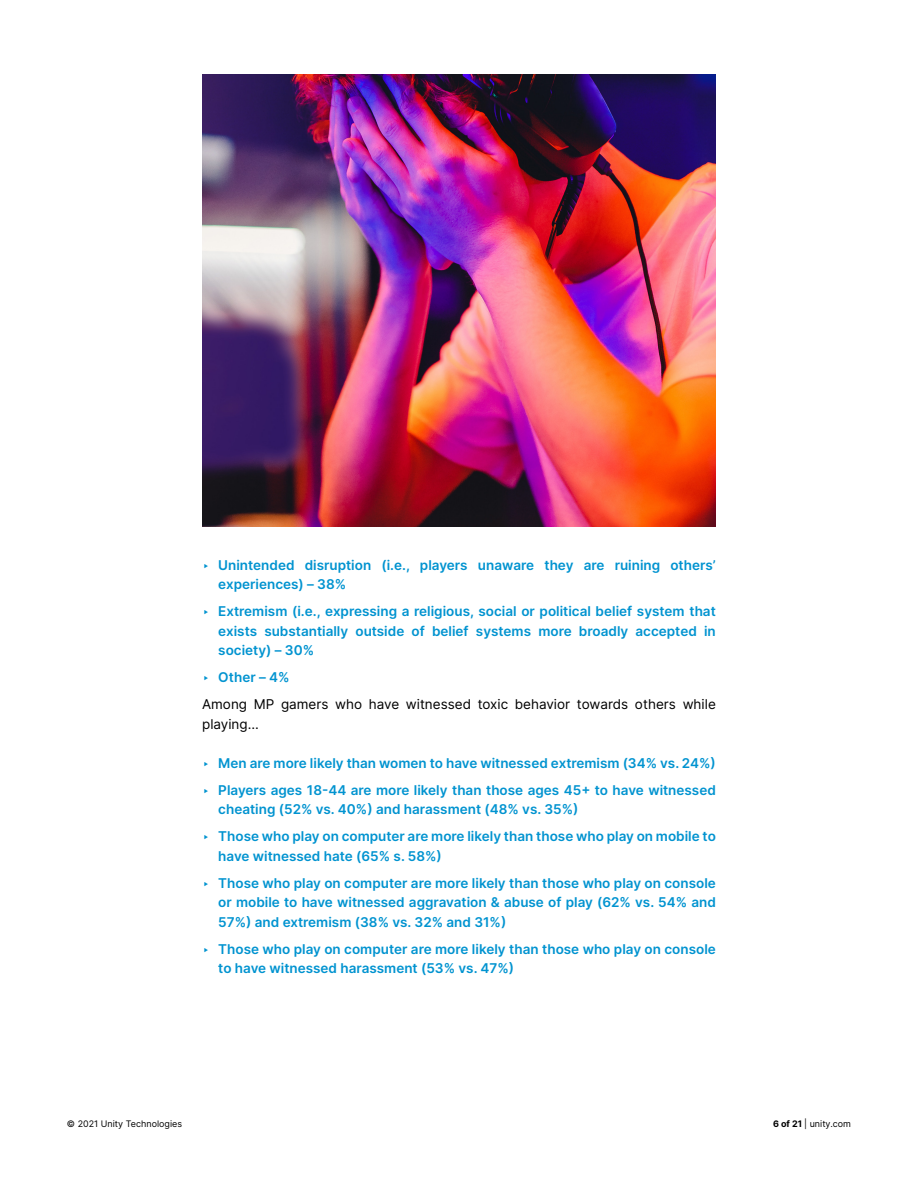
<style>
.page{position:relative;width:918px;height:1188px;background:#fff}
.page>*{position:absolute;margin:0;border:0;box-sizing:border-box;transform-origin:0 0}
.t1{font:600 13.5px/19.5px "Inter";color:#0093d0}
.Body{font:13.5px/19.5px "Inter";color:#000}
.t2{font:9px "Inter";color:#000}
.s1{font-weight:400}
.s2{font-weight:700}
</style>
<div class="page">
<img style="left:202px;top:74px;width:514px;height:452px">
<p class="t1" style="left:218px;top:555px;width:499px;text-indent:-16px"><span class="s1">‣</span> Unintended disruption (i.e., players unaware they are ruining others’ experiences) – 38%</p>
<p class="t1" style="left:218px;top:601px;width:499px;text-align:justify;text-indent:-16px"><span class="s1">‣</span> Extremism (i.e., expressing a religious, social or political belief system that exists substantially outside of belief systems more broadly accepted in society) – 30%</p>
<p class="t1" style="left:202px;top:667px;width:89px"><span class="s1">‣</span> Other – 4%</p>
<p class="Body" style="left:202px;top:694px;width:515px">Among MP gamers who have witnessed toxic behavior towards others while playing…</p>
<p class="t1" style="left:202px;top:753px;width:515px"><span class="s1">‣</span> Men are more likely than women to have witnessed extremism (34% vs. 24%)</p>
<p class="t1" style="left:218px;top:780px;width:499px;text-indent:-16px"><span class="s1">‣</span> Players ages 18-44 are more likely than those ages 45+ to have witnessed cheating (52% vs. 40%) and harassment (48% vs. 35%)</p>
<p class="t1" style="left:218px;top:826px;width:499px;text-indent:-16px"><span class="s1">‣</span> Those who play on computer are more likely than those who play on mobile to have witnessed hate (65% s. 58%)</p>
<p class="t1" style="left:218px;top:873px;width:499px;text-align:justify;text-indent:-16px"><span class="s1">‣</span> Those who play on computer are more likely than those who play on console or mobile to have witnessed aggravation &amp; abuse of play (62% vs. 54% and 57%) and extremism (38% vs. 32% and 31%)</p>
<p class="t1" style="left:218px;top:939px;width:499px;text-indent:-16px"><span class="s1">‣</span> Those who play on computer are more likely than those who play on console to have witnessed harassment (53% vs. 47%)</p>
<p class="t2" style="left:67px;top:1117px;width:117px">© 2021 Unity Technologies</p>
<p class="t2" style="left:773px;top:1117px;width:80px"><span class="s2">6 of 21</span> | unity.com</p>
</div>
